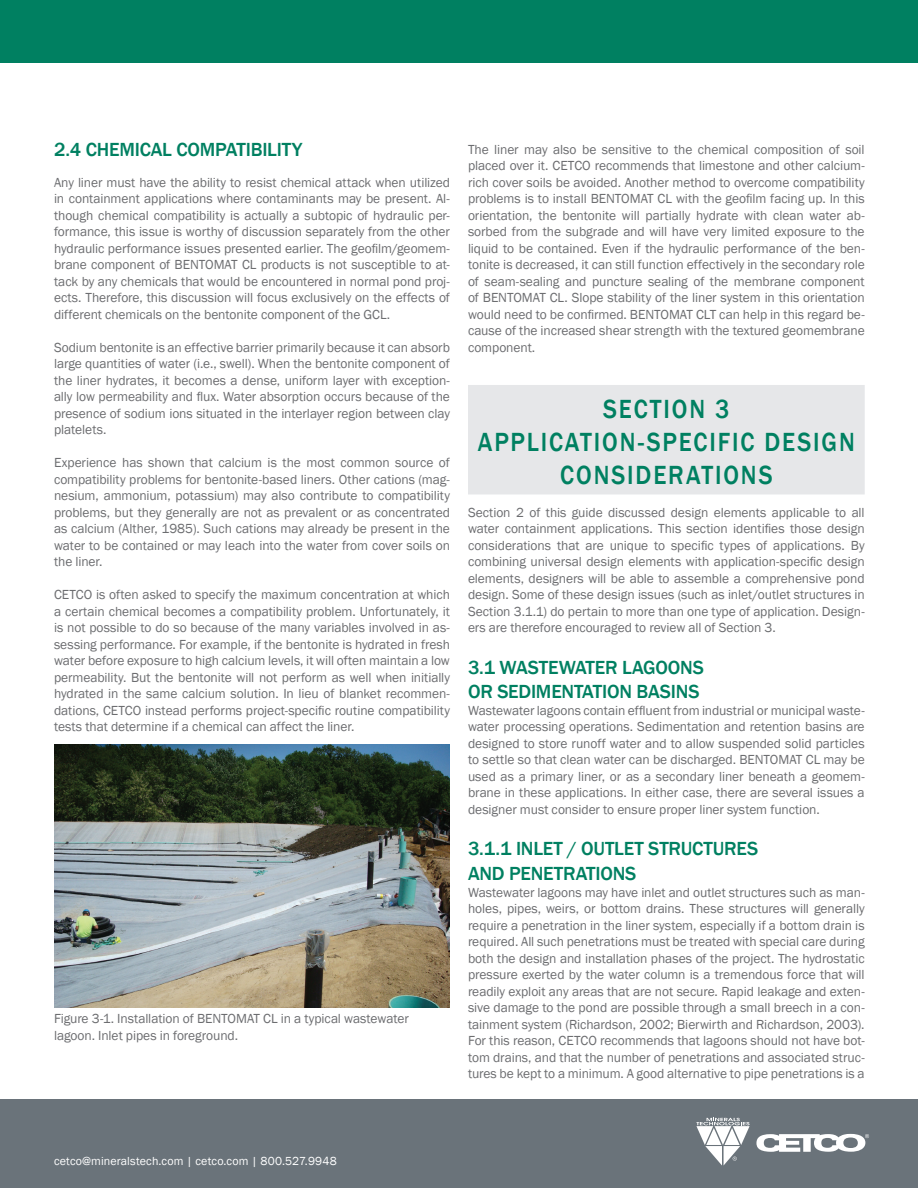
<style>
.page{position:relative;width:918px;height:1188px;background:#fff}
.page>*{position:absolute;margin:0;border:0;box-sizing:border-box;transform-origin:0 0}
.sekcja_3_linie{font:500 27px/33px "Franklin Gothic";letter-spacing:.075em;color:#008061;text-align:center;scale:.9 1}
.śródtytuł_zielony{font:500 19.5px/24.6px "Franklin Gothic";letter-spacing:-.01em;color:#008061}
.tekst_podstawowy{font:13.5px/16.5px "Franklin Gothic";letter-spacing:-.005em;color:#6c6d70;text-align:justify}
.Podpis_pod_fotę{font:13.5px/16.5px "Franklin Gothic";letter-spacing:-.005em;color:#6c6d70}
.t1{font:12px "Franklin Gothic";letter-spacing:.015em;color:#fff}
</style>
<div class="page">
<div style="left:0;top:0;width:918px;height:63px;background:#008061"></div>
<div style="left:0;top:1099px;width:918px;height:89px;background:#6a737a"></div>
<svg style="left:756px;top:1134px;width:113px;height:18px"></svg>
<svg style="left:696px;top:1118px;width:54px;height:48px"></svg>
<div style="left:468px;top:385px;width:397px;height:109px;background:#e6e7e9"></div>
<img style="left:54px;top:745px;width:396px;height:262px">
<p class="śródtytuł_zielony" style="left:54px;top:138px;width:250px">2.4 CHEMICAL COMPATIBILITY</p>
<p class="tekst_podstawowy" style="left:54px;top:174px;width:398px">Any liner must have the ability to resist chemical attack when utilized in containment applications where contaminants may be present. Al&shy;though chemical compatibility is actually a subtopic of hydraulic per&shy;formance, this issue is worthy of discussion separately from the other hydraulic performance issues presented earlier. The geofilm/geomem&shy;brane component of BENTOMAT CL products is not susceptible to at&shy;tack by any chemicals that would be encountered in normal pond proj&shy;ects. Therefore, this discussion will focus exclusively on the effects of different chemicals on the bentonite component of the GCL.</p>
<p class="tekst_podstawowy" style="left:54px;top:339px;width:398px">Sodium bentonite is an effective barrier primarily because it can absorb large quantities of water (i.e., swell). When the bentonite component of the liner hydrates, it becomes a dense, uniform layer with exception&shy;ally low permeability and flux. Water absorption occurs because of the presence of sodium ions situated in the interlayer region between clay platelets.</p>
<p class="tekst_podstawowy" style="left:54px;top:455px;width:398px">Experience has shown that calcium is the most common source of compatibility problems for bentonite-based liners. Other cations (mag&shy;nesium, ammonium, potassium) may also contribute to compatibility problems, but they generally are not as prevalent or as concentrated as calcium (Alther, 1985). Such cations may already be present in the water to be contained or may leach into the water from cover soils on the liner.</p>
<p class="tekst_podstawowy" style="left:54px;top:587px;width:398px">CETCO is often asked to specify the maximum concentration at which a certain chemical becomes a compatibility problem. Unfortunately, it is not possible to do so because of the many variables involved in as&shy;sessing performance. For example, if the bentonite is hydrated in fresh water before exposure to high calcium levels, it will often maintain a low permeability. But the bentonite will not perform as well when initially hydrated in the same calcium solution. In lieu of blanket recommen&shy;dations, CETCO instead performs project-specific routine compatibility tests that determine if a chemical can affect the liner.</p>
<p class="Podpis_pod_fotę" style="left:54px;top:1011px;width:356px">Figure 3-1. Installation of BENTOMAT CL in a typical wastewater lagoon. Inlet pipes in foreground.</p>
<p class="tekst_podstawowy" style="left:468px;top:141px;width:398px">The liner may also be sensitive to the chemical composition of soil placed over it. CETCO recommends that limestone and other calcium&shy;rich cover soils be avoided. Another method to overcome compatibility problems is to install BENTOMAT CL with the geofilm facing up. In this orientation, the bentonite will partially hydrate with clean water ab&shy;sorbed from the subgrade and will have very limited exposure to the liquid to be contained. Even if the hydraulic performance of the ben&shy;tonite is decreased, it can still function effectively in the secondary role of seam-sealing and puncture sealing of the membrane component of BENTOMAT CL. Slope stability of the liner system in this orientation would need to be confirmed. BENTOMAT CLT can help in this regard be&shy;cause of the increased shear strength with the textured geomembrane component.</p>
<p class="sekcja_3_linie" style="left:478px;top:393px;width:420px">SECTION 3<br>APPLICATION-SPECIFIC DESIGN<br>CONSIDERATIONS</p>
<p class="tekst_podstawowy" style="left:468px;top:505px;width:398px">Section 2 of this guide discussed design elements applicable to all water containment applications. This section identifies those design considerations that are unique to specific types of applications. By combining universal design elements with application-specific design elements, designers will be able to assemble a comprehensive pond design. Some of these design issues (such as inlet/outlet structures in Section 3.1.1) do pertain to more than one type of application. Design&shy;ers are therefore encouraged to review all of Section 3.</p>
<p class="śródtytuł_zielony" style="left:468px;top:655px;width:237px">3.1 WASTEWATER LAGOONS<br>OR SEDIMENTATION BASINS</p>
<p class="tekst_podstawowy" style="left:468px;top:703px;width:398px">Wastewater lagoons contain effluent from industrial or municipal waste&shy;water processing operations. Sedimentation and retention basins are designed to store runoff water and to allow suspended solid particles to settle so that clean water can be discharged. BENTOMAT CL may be used as a primary liner, or as a secondary liner beneath a geomem&shy;brane in these applications. In either case, there are several issues a designer must consider to ensure proper liner system function.</p>
<p class="śródtytuł_zielony" style="left:468px;top:837px;width:292px">3.1.1 INLET / OUTLET STRUCTURES<br>AND PENETRATIONS</p>
<p class="tekst_podstawowy" style="left:468px;top:884px;width:398px">Wastewater lagoons may have inlet and outlet structures such as man&shy;holes, pipes, weirs, or bottom drains. These structures will generally require a penetration in the liner system, especially if a bottom drain is required. All such penetrations must be treated with special care during both the design and installation phases of the project. The hydrostatic pressure exerted by the water column is a tremendous force that will readily exploit any areas that are not secure. Rapid leakage and exten&shy;sive damage to the pond are possible through a small breech in a con&shy;tainment system (Richardson, 2002; Bierwirth and Richardson, 2003).<br>For this reason, CETCO recommends that lagoons should not have bot&shy;tom drains, and that the number of penetrations and associated struc&shy;tures be kept to a minimum. A good alternative to pipe penetrations is a</p>
<p class="t1" style="left:54px;top:1153px;width:284px">cetco@mineralstech.com | cetco.com | 800.527.9948</p>
</div>
